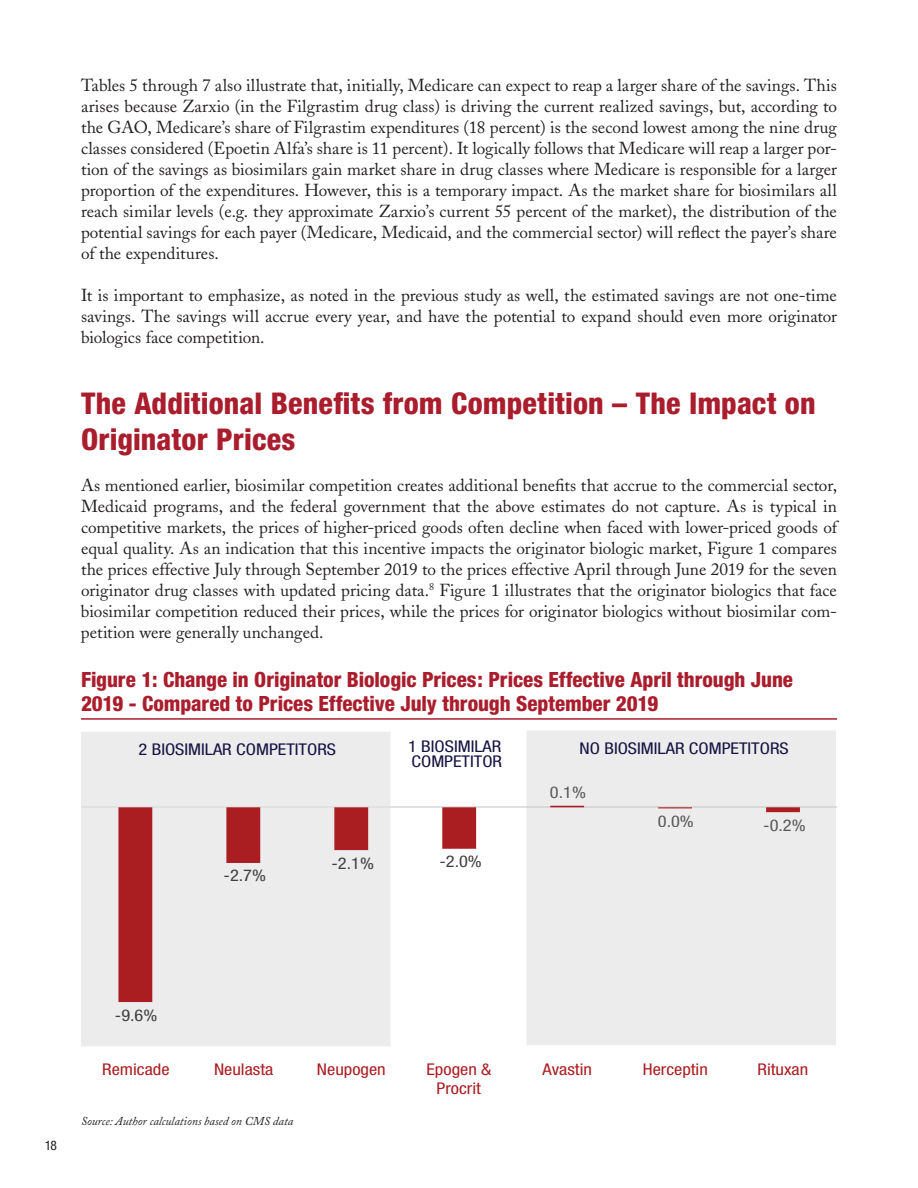
<style>
.page{position:relative;width:918px;height:1188px;background:#fff}
.page>*{position:absolute;margin:0;border:0;box-sizing:border-box;transform-origin:0 0}
.t1{font:800 condensed 30px/36px "Helvetica Neue";letter-spacing:.005em;color:#aa1d2d}
.t2{font:800 condensed 21px/24.2px "Helvetica Neue";letter-spacing:-.005em;color:#aa1d2d}
.t3{font:17.25px/21px "Adobe Caslon";color:#231f20;text-align:justify}
.t4{font:condensed 16.2px/14.5px "Helvetica Neue";color:#171342;scale:1.14 1}
.t5{font:condensed 16.2px/19.5px "Helvetica Neue";color:#aa1e22;text-align:center;scale:1.14 1}
.t6{font:condensed 16.2px "Helvetica Neue";color:#414040;scale:1.14 1}
.t7{font:condensed 16.2px "Helvetica Neue";color:#5a5959;scale:1.14 1}
.t8{font:condensed 13.2px "Helvetica Neue";color:#231f20}
.t9{font:italic 12px "Adobe Caslon";color:#231f20}
</style>
<div class="page">
<hr style="left:81px;top:718px;width:756px;height:2px;background:#aa1d2d">
<div style="left:81px;top:732px;width:309px;height:314px;background:#ececed"></div>
<hr style="left:81px;top:807px;width:756px;height:1px;background:#e0e1e0">
<div style="left:526px;top:730px;width:310px;height:315px;background:#ececed"></div>
<hr style="left:526px;top:807px;width:310px;height:1px;background:#d6d7d7">
<div style="left:551px;top:787px;width:35px;height:11px;background:#ececed"></div>
<div style="left:764px;top:819px;width:42px;height:12px;background:#ececed"></div>
<svg style="left:118px;top:806px;width:682px;height:196px;fill:#ececed"></svg>
<p class="t3" style="left:81px;top:75px;width:758px">Tables 5 through 7 also illustrate that, initially, Medicare can expect to reap a larger share of the savings. This arises because Zarxio (in the Filgrastim drug class) is driving the current realized savings, but, according to the GAO, Medicare’s share of Filgrastim expenditures (18 percent) is the second lowest among the nine drug classes considered (Epoetin Alfa’s share is 11 percent). It logically follows that Medicare will reap a larger por&shy;tion of the savings as biosimilars gain market share in drug classes where Medicare is responsible for a larger proportion of the expenditures. However, this is a temporary impact. As the market share for biosimilars all reach similar levels (e.g. they approximate Zarxio’s current 55 percent of the market), the distribution of the potential savings for each payer (Medicare, Medicaid, and the commercial sector) will reflect the payer’s share of the expenditures.</p>
<p class="t3" style="left:81px;top:285px;width:758px">It is important to emphasize, as noted in the previous study as well, the estimated savings are not one-time savings. The savings will accrue every year, and have the potential to expand should even more originator biologics face competition.</p>
<h1 class="t1" style="left:81px;top:384px;width:736px">The Additional Benefits from Competition – The Impact on<br>Originator Prices</h1>
<p class="t3" style="left:81px;top:475px;width:758px">As mentioned earlier, biosimilar competition creates additional benefits that accrue to the commercial sector, Medicaid programs, and the federal government that the above estimates do not capture. As is typical in competitive markets, the prices of higher-priced goods often decline when faced with lower-priced goods of equal quality. As an indication that this incentive impacts the originator biologic market, Figure 1 compares the prices effective July through September 2019 to the prices effective April through June 2019 for the seven originator drug classes with updated pricing data.<sup>8</sup> Figure 1 illustrates that the originator biologics that face biosimilar competition reduced their prices, while the prices for originator biologics without biosimilar com&shy;petition were generally unchanged.</p>
<p class="t2" style="left:81px;top:667px;width:714px">Figure 1: Change in Originator Biologic Prices: Prices Effective April through June<br>2019 - Compared to Prices Effective July through September 2019</p>
<p class="t4" style="left:139px;top:742px;width:175px">2 BIOSIMILAR COMPETITORS</p>
<p class="t4" style="left:408px;top:739px;width:84px">1 BIOSIMILAR<br>COMPETITOR</p>
<p class="t6" style="left:224px;top:866px;width:39px">-2.7%</p>
<p class="t6" style="left:332px;top:854px;width:39px">-2.1%</p>
<p class="t6" style="left:439px;top:852px;width:39px">-2.0%</p>
<p class="t4" style="left:580px;top:741px;width:185px">NO BIOSIMILAR COMPETITORS</p>
<p class="t7" style="left:550px;top:783px;width:33px">0.1%</p>
<p class="t7" style="left:658px;top:812px;width:33px">0.0%</p>
<p class="t7" style="left:763px;top:816px;width:39px">-0.2%</p>
<p class="t8" style="left:45px;top:1138px;width:14px">18</p>
<p class="t6" style="left:115px;top:1005px;width:39px">-9.6%</p>
<p class="t5" style="left:102px;top:1059px;width:61px">Remicade</p>
<p class="t5" style="left:214px;top:1059px;width:53px">Neulasta</p>
<p class="t5" style="left:317px;top:1059px;width:62px">Neupogen</p>
<p class="t5" style="left:426px;top:1059px;width:59px">Epogen &amp;<br>Procrit</p>
<p class="t5" style="left:543px;top:1059px;width:45px">Avastin</p>
<p class="t5" style="left:643px;top:1059px;width:59px">Herceptin</p>
<p class="t5" style="left:758px;top:1059px;width:46px">Rituxan</p>
<p class="t9" style="left:81px;top:1114px;width:214px">Source: Author calculations based on CMS data</p>
</div>
